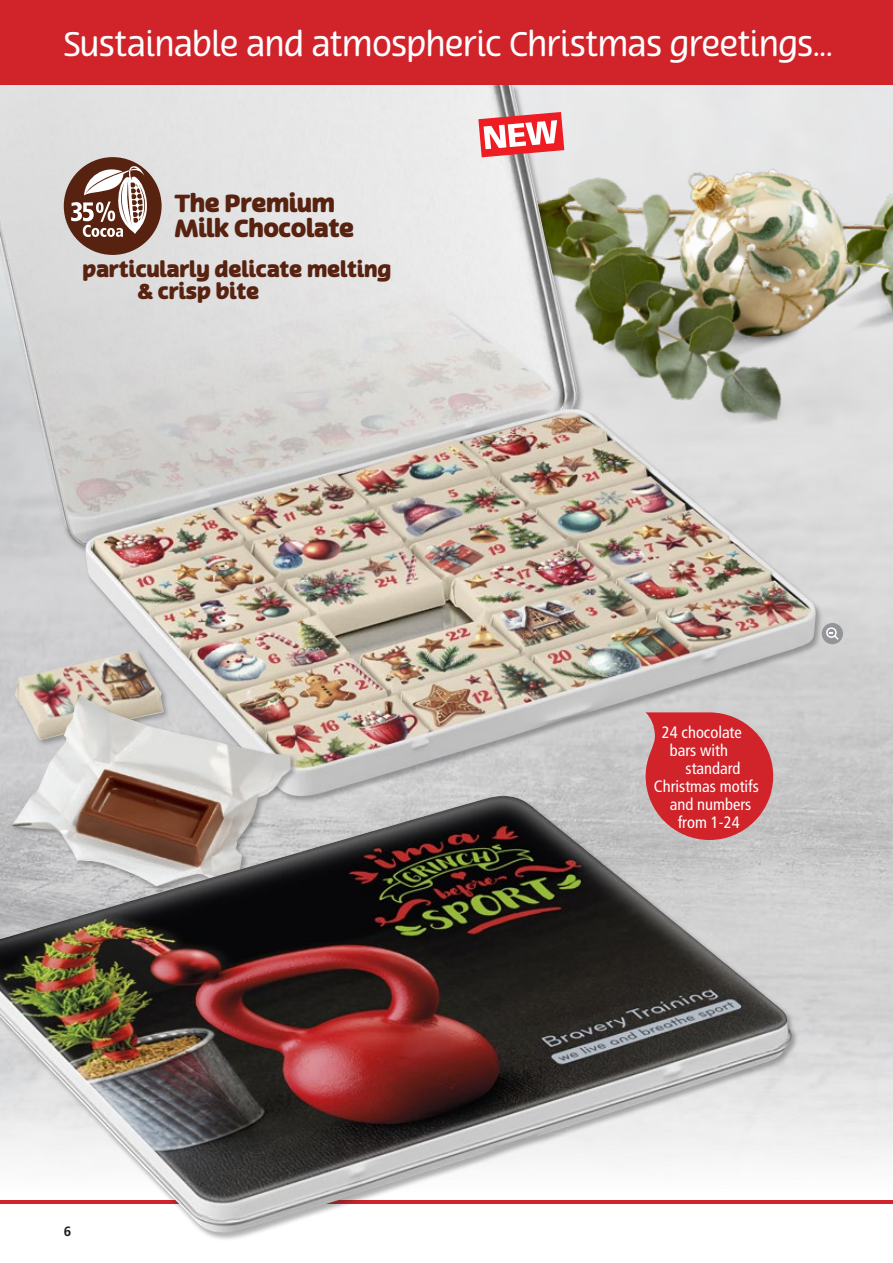
<style>
.page{position:relative;width:893px;height:1263px;background:#fff}
.page>*{position:absolute;margin:0;border:0;box-sizing:border-box;transform-origin:0 0}
.t1{font:33px "Terfens";letter-spacing:-.03em;color:#fff}
.t2{font:900 24px/25.5px "Terfens";letter-spacing:-.02em;color:#572210}
.t3{font:900 21px/22.5px "Terfens";letter-spacing:-.01em;color:#572210}
.t4{font:condensed 16.5px "Frutiger LT Std";color:#fff}
.t5{font:700 13.5px "Frutiger LT Std";color:#231f20}
</style>
<div class="page">
<div style="left:0;top:0;width:893px;height:85px;background:#d1232a"></div>
<hr style="left:0;top:1200px;width:893px;height:3px;background:#d1232a">
<img style="left:823px;top:156px;width:70px;height:302px">
<img style="left:0;top:85px;width:817px;height:712px">
<div style="left:14px;top:649px;width:157px;height:98px;background:#231f20;opacity:.35"></div>
<img style="left:15px;top:650px;width:149px;height:44px">
<img style="left:12px;top:695px;width:279px;height:99px">
<div style="left:0;top:794px;width:799px;height:446px;background:#231f20;opacity:.35"></div>
<img style="left:0;top:796px;width:793px;height:439px">
<div style="left:822px;top:623px;width:21px;height:21px;background:#939598;border-radius:50%"></div>
<svg style="left:826px;top:627px;width:13px;height:13px"></svg>
<svg style="left:478px;top:112px;width:86px;height:45px"></svg>
<svg style="left:646px;top:712px;width:127px;height:128px;background:#cf4046"></svg>
<div style="left:64px;top:157px;width:98px;height:98px;background:#572210;border-radius:50%"></div>
<svg style="left:71px;top:164px;width:77px;height:73px"></svg>
<h1 class="t1" style="left:64px;top:24px;width:771px">Sustainable and atmospheric Christmas greetings...</h1>
<h2 class="t2" style="left:174px;top:192px;width:181px">The Premium<br>Milk Chocolate</h2>
<p class="t3" style="left:137px;top:259px;width:255px;text-indent:-55px">particularly delicate melting &amp; crisp bite</p>
<p class="t5" style="left:64px;top:1223px;width:9px">6</p>
<p class="t4" style="left:662px;top:722px;width:82px">24 chocolate</p>
<p class="t4" style="left:670px;top:740px;width:60px">bars with</p>
<p class="t4" style="left:686px;top:758px;width:56px">standard</p>
<p class="t4" style="left:654px;top:776px;width:107px">Christmas motifs</p>
<p class="t4" style="left:670px;top:794px;width:83px">and numbers</p>
<p class="t4" style="left:678px;top:812px;width:63px">from 1-24</p>
</div>
